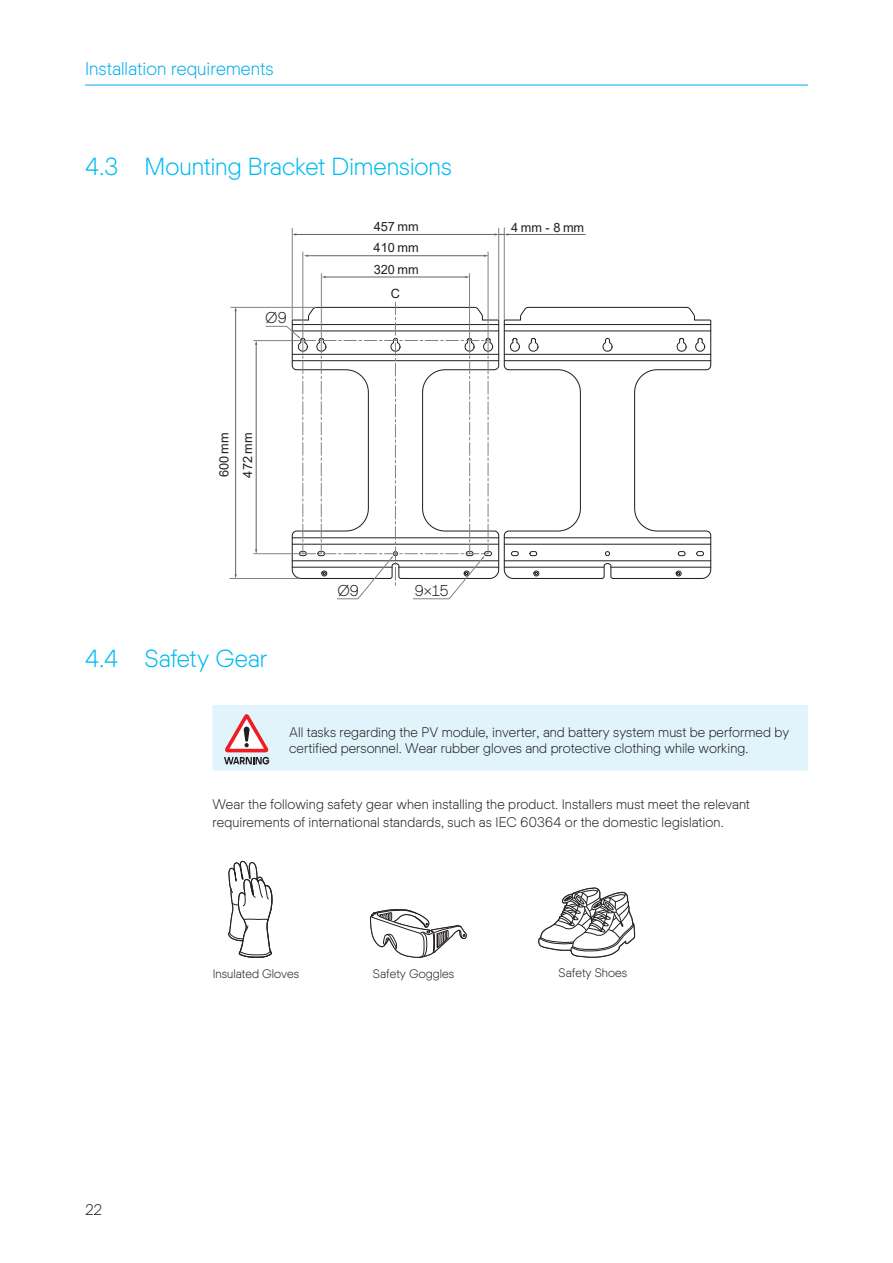
<style>
.page{position:relative;width:893px;height:1263px;background:#fff}
.page>*{position:absolute;margin:0;border:0;box-sizing:border-box;transform-origin:0 0}
.t1{font:24px "Actual L";letter-spacing:-.005em;color:#00baf1}
.t2{font:18px "Actual L";color:#00aeef}
.t3{font:15.3px "Actual L";color:#231f20}
.t4{font:15px "Actual L";color:#231f20}
.t5{font:13.5px/16.2px "Actual L";color:#231f20}
.t6{font:12.75px/24.8px "Arial";color:#231f20;text-align:center}
.t7{font:12px "Actual L";color:#231f20}
</style>
<div class="page">
<hr style="left:85px;top:85px;width:723px;height:1px;background:#00aeef">
<svg style="left:493px;top:306px;width:7px;height:273px"></svg>
<svg style="left:503px;top:306px;width:209px;height:273px"></svg>
<svg style="left:511px;top:551px;width:8px;height:5px"></svg>
<svg style="left:529px;top:551px;width:8px;height:5px"></svg>
<svg style="left:678px;top:551px;width:7px;height:5px"></svg>
<svg style="left:696px;top:551px;width:8px;height:5px"></svg>
<svg style="left:605px;top:551px;width:5px;height:5px"></svg>
<svg style="left:509px;top:337px;width:11px;height:15px"></svg>
<svg style="left:528px;top:337px;width:11px;height:15px"></svg>
<svg style="left:676px;top:337px;width:11px;height:15px"></svg>
<svg style="left:695px;top:337px;width:10px;height:15px"></svg>
<svg style="left:602px;top:338px;width:11px;height:14px"></svg>
<svg style="left:676px;top:570px;width:6px;height:7px"></svg>
<svg style="left:533px;top:570px;width:6px;height:7px"></svg>
<hr style="left:302px;top:252px;width:1px;height:88px;background:#808285">
<hr style="left:292px;top:228px;width:1px;height:92px;background:#808285">
<hr style="left:321px;top:274px;width:1px;height:66px;background:#808285">
<hr style="left:469px;top:274px;width:1px;height:66px;background:#808285">
<hr style="left:488px;top:252px;width:1px;height:88px;background:#808285">
<hr style="left:498px;top:228px;width:1px;height:92px;background:#808285">
<hr style="left:504px;top:228px;width:1px;height:92px;background:#808285">
<hr style="left:254px;top:553px;width:48px;height:1px;background:#808285">
<hr style="left:254px;top:340px;width:48px;height:1px;background:#808285">
<hr style="left:231px;top:307px;width:84px;height:1px;background:#808285">
<hr style="left:230px;top:578px;width:69px;height:1px;background:#808285">
<hr style="left:307px;top:255px;width:178px;height:1px;background:#636366">
<hr style="left:296px;top:234px;width:199px;height:1px;background:#636366">
<hr style="left:325px;top:277px;width:141px;height:1px;background:#636366">
<hr style="left:256px;top:344px;width:1px;height:206px;background:#636366">
<hr style="left:235px;top:310px;width:1px;height:265px;background:#636366">
<svg style="left:265px;top:302px;width:228px;height:297px"></svg>
<hr style="left:508px;top:234px;width:77px;height:1px;background:#636366">
<svg style="left:495px;top:233px;width:13px;height:3px"></svg>
<div style="left:213px;top:705px;width:595px;height:66px;background:#e1f4fc"></div>
<svg style="left:228px;top:861px;width:45px;height:97px"></svg>
<svg style="left:370px;top:909px;width:97px;height:49px"></svg>
<svg style="left:538px;top:887px;width:97px;height:71px"></svg>
<h2 class="t2" style="left:85px;top:58px;width:190px">Installation requirements</h2>
<h1 class="t1" style="left:85px;top:153px;width:368px">4.3 Mounting Bracket Dimensions</h1>
<p class="t3" style="left:265px;top:309px;width:23px">Ø9</p>
<p class="t6" style="left:212px;top:477px;width:47px;line-height:23.9px;text-align:left;rotate:-90deg">600 mm<br>472 mm</p>
<h1 class="t1" style="left:85px;top:645px;width:184px">4.4 Safety Gear</h1>
<p class="t6" style="left:374px;top:214px;width:47px">457 mm</p>
<p class="t6" style="left:511px;top:215px;width:75px">4 mm - 8 mm</p>
<p class="t6" style="left:374px;top:257px;width:47px">320 mm<br>C</p>
<p class="t6" style="left:374px;top:235px;width:47px">410 mm</p>
<p class="t3" style="left:337px;top:582px;width:23px">Ø9</p>
<p class="t3" style="left:415px;top:582px;width:35px">9×15</p>
<p class="t5" style="left:289px;top:724px;width:502px">All tasks regarding the PV module, inverter, and battery system must be performed by certified personnel. Wear rubber gloves and protective clothing while working.</p>
<p class="t5" style="left:213px;top:796px;width:539px;line-height:18px">Wear the following safety gear when installing the product. Installers must meet the relevant requirements of international standards, such as IEC 60364 or the domestic legislation.</p>
<p class="t4" style="left:85px;top:1201px;width:19px">22</p>
<p class="t7" style="left:213px;top:967px;width:88px">Insulated Gloves</p>
<p class="t7" style="left:373px;top:967px;width:83px">Safety Goggles</p>
<p class="t7" style="left:559px;top:966px;width:70px">Safety Shoes</p>
</div>
